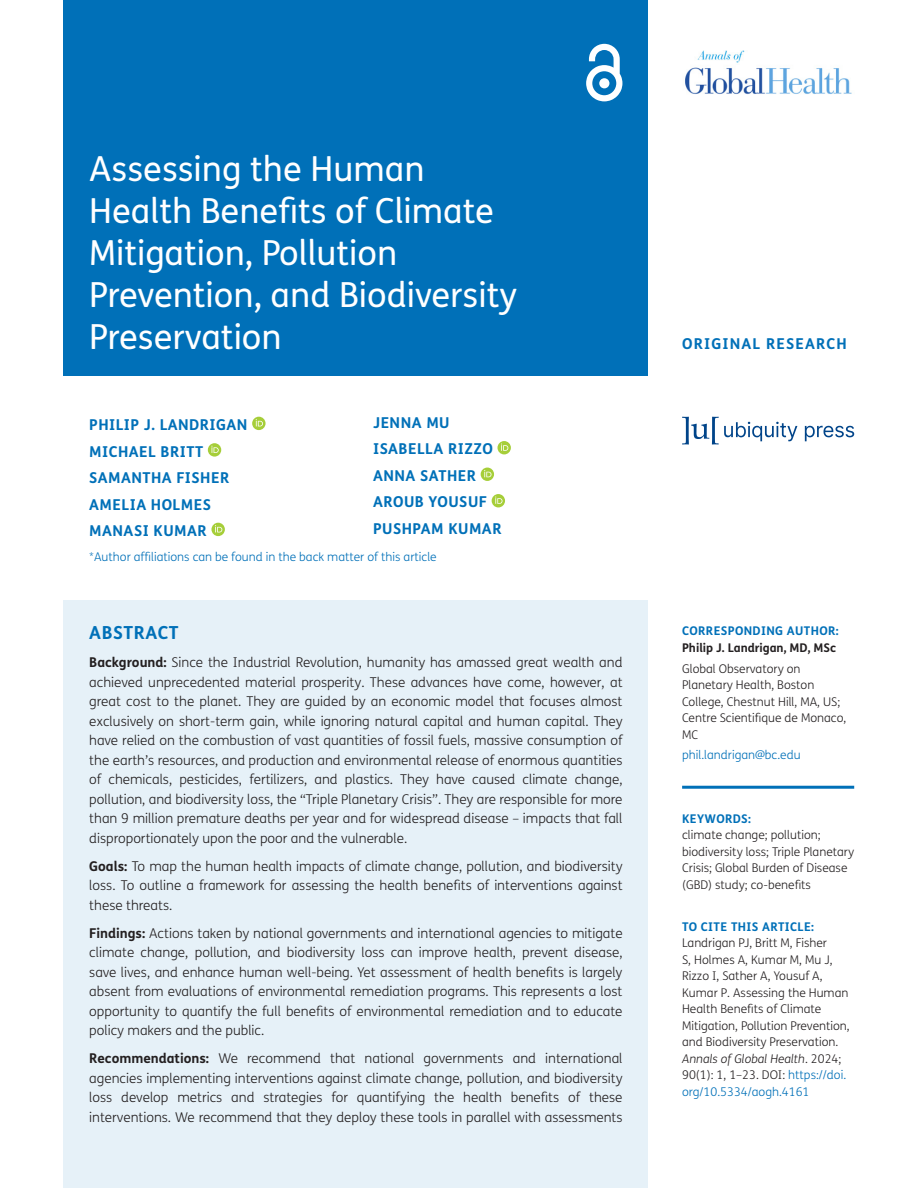
<style>
.page{position:relative;width:918px;height:1188px;background:#fff}
.page>*{position:absolute;margin:0;border:0;box-sizing:border-box;transform-origin:0 0}
.t1{font:34.5px/42px "FS Me";color:#fff}
.t2{font:700 18px "FS Me";letter-spacing:.03em;color:#0070b8}
.t3{font:700 15px "FS Me";letter-spacing:.03em;color:#0070b8}
.t4{font:700 15px "FS Me";letter-spacing:.075em;color:#0070b8}
.t5{font:300 13.5px/19.5px "FS Me";color:#231f20;text-align:justify}
.t6{font:300 12px/16.5px "FS Me";color:#231f20}
.t7{font:300 12px "FS Me";color:#0070b8}
.t8{font:700 12px "FS Me";letter-spacing:.03em;color:#0070b8}
.t9{font:700 12px "FS Me";color:#231f20}
.s1{font-weight:700}
.s2{font-style:italic}
.s3{color:#0070b8}
</style>
<div class="page">
<div style="left:64px;top:0;width:584px;height:376px;background:#0070b8"></div>
<svg style="left:586px;top:44px;width:36px;height:57px"></svg>
<svg style="left:682px;top:417px;width:172px;height:28px"></svg>
<img style="left:685px;top:51px;width:167px;height:43px">
<div style="left:64px;top:600px;width:584px;height:588px;background:#e6f1f8"></div>
<hr style="left:682px;top:786px;width:172px;height:3px;background:#0070b8">
<svg style="left:252px;top:417px;width:14px;height:13px"></svg>
<svg style="left:256px;top:419px;width:7px;height:7px"></svg>
<div style="left:208px;top:443px;width:13px;height:14px;background:#a6ce39;border-radius:50%"></div>
<svg style="left:211px;top:446px;width:8px;height:7px"></svg>
<svg style="left:211px;top:523px;width:14px;height:13px"></svg>
<svg style="left:215px;top:525px;width:7px;height:7px"></svg>
<div style="left:498px;top:441px;width:13px;height:13px;background:#a6ce39;border-radius:50%"></div>
<svg style="left:501px;top:443px;width:7px;height:8px"></svg>
<svg style="left:481px;top:468px;width:13px;height:13px"></svg>
<svg style="left:484px;top:470px;width:8px;height:7px"></svg>
<div style="left:492px;top:494px;width:13px;height:13px;background:#a6ce39;border-radius:50%"></div>
<svg style="left:495px;top:497px;width:8px;height:7px"></svg>
<h1 class="t1" style="left:89px;top:148px;width:429px">Assessing the Human<br>Health Benefts of Climate<br>Mitigation, Pollution<br>Prevention, and Biodiversity<br>Preservation</h1>
<p class="t3" style="left:89px;top:415px;width:160px">PHILIP J. LANDRIGAN</p>
<p class="t3" style="left:373px;top:413px;width:78px">JENNA MU</p>
<p class="t3" style="left:89px;top:442px;width:115px">MICHAEL BRITT</p>
<p class="t3" style="left:373px;top:440px;width:121px">ISABELLA RIZZO</p>
<p class="t3" style="left:89px;top:468px;width:141px">SAMANTHA FISHER</p>
<p class="t3" style="left:373px;top:466px;width:104px">ANNA SATHER</p>
<p class="t3" style="left:89px;top:495px;width:123px">AMELIA HOLMES</p>
<p class="t3" style="left:373px;top:493px;width:115px">AROUB YOUSUF</p>
<p class="t3" style="left:89px;top:521px;width:119px">MANASI KUMAR</p>
<p class="t3" style="left:373px;top:519px;width:130px">PUSHPAM KUMAR</p>
<p class="t7" style="left:89px;top:550px;width:349px">*Author affliations can be found in the back matter of this article</p>
<h4 class="t2" style="left:89px;top:622px;width:91px">ABSTRACT</h4>
<p class="t5" style="left:89px;top:653px;width:536px"><span class="s1">Background:</span> Since the Industrial Revolution, humanity has amassed great wealth and achieved unprecedented material prosperity. These advances have come, however, at great cost to the planet. They are guided by an economic model that focuses almost exclusively on short-term gain, while ignoring natural capital and human capital. They have relied on the combustion of vast quantities of fossil fuels, massive consumption of the earth’s resources, and production and environmental release of enormous quantities of chemicals, pesticides, fertilizers, and plastics. They have caused climate change, pollution, and biodiversity loss, the “Triple Planetary Crisis”. They are responsible for more than 9 million premature deaths per year and for widespread disease – impacts that fall disproportionately upon the poor and the vulnerable.</p>
<p class="t5" style="left:89px;top:857px;width:535px"><span class="s1">Goals:</span> To map the human health impacts of climate change, pollution, and biodiversity loss. To outline a framework for assessing the health benefts of interventions against these threats.</p>
<p class="t5" style="left:89px;top:924px;width:535px"><span class="s1">Findings:</span> Actions taken by national governments and international agencies to mitigate climate change, pollution, and biodiversity loss can improve health, prevent disease, save lives, and enhance human well-being. Yet assessment of health benefts is largely absent from evaluations of environmental remediation programs. This represents a lost opportunity to quantify the full benefts of environmental remediation and to educate policy makers and the public.</p>
<p class="t5" style="left:89px;top:1049px;width:535px"><span class="s1">Recommendations:</span> We recommend that national governments and international agencies implementing interventions against climate change, pollution, and biodiversity loss develop metrics and strategies for quantifying the health benefts of these interventions. We recommend that they deploy these tools in parallel with assessments</p>
<p class="t4" style="left:682px;top:334px;width:166px">ORIGINAL RESEARCH</p>
<h6 class="t8" style="left:682px;top:624px;width:158px">CORRESPONDING AUTHOR:</h6>
<p class="t9" style="left:682px;top:640px;width:156px">Philip J. Landrigan, MD, MSc</p>
<p class="t6" style="left:682px;top:661px;width:166px">Global Observatory on<br>Planetary Health, Boston<br>College, Chestnut Hill, MA, US;<br>Centre Scientifque de Monaco,<br>MC</p>
<p class="t7" style="left:682px;top:748px;width:120px">phil.landrigan@bc.edu</p>
<h6 class="t8" style="left:682px;top:811px;width:71px">KEYWORDS:</h6>
<p class="t6" style="left:682px;top:827px;width:174px">climate change; pollution; biodiversity loss; Triple Planetary<br>Crisis; Global Burden of Disease (GBD) study; co-benefts</p>
<h6 class="t8" style="left:682px;top:919px;width:133px">TO CITE THIS ARTICLE:</h6>
<p class="t6" style="left:682px;top:935px;width:169px">Landrigan PJ, Britt M, Fisher<br>S, Holmes A, Kumar M, Mu J,<br>Rizzo I, Sather A, Yousuf A,<br>Kumar P. Assessing the Human<br>Health Benefts of Climate<br>Mitigation, Pollution Prevention, and Biodiversity Preservation.<br><span class="s2">Annals of Global Health</span>. 2024;<br>90(1): 1, 1–23. DOI: <span class="s3">https://doi. org/10.5334/aogh.4161</span></p>
</div>
